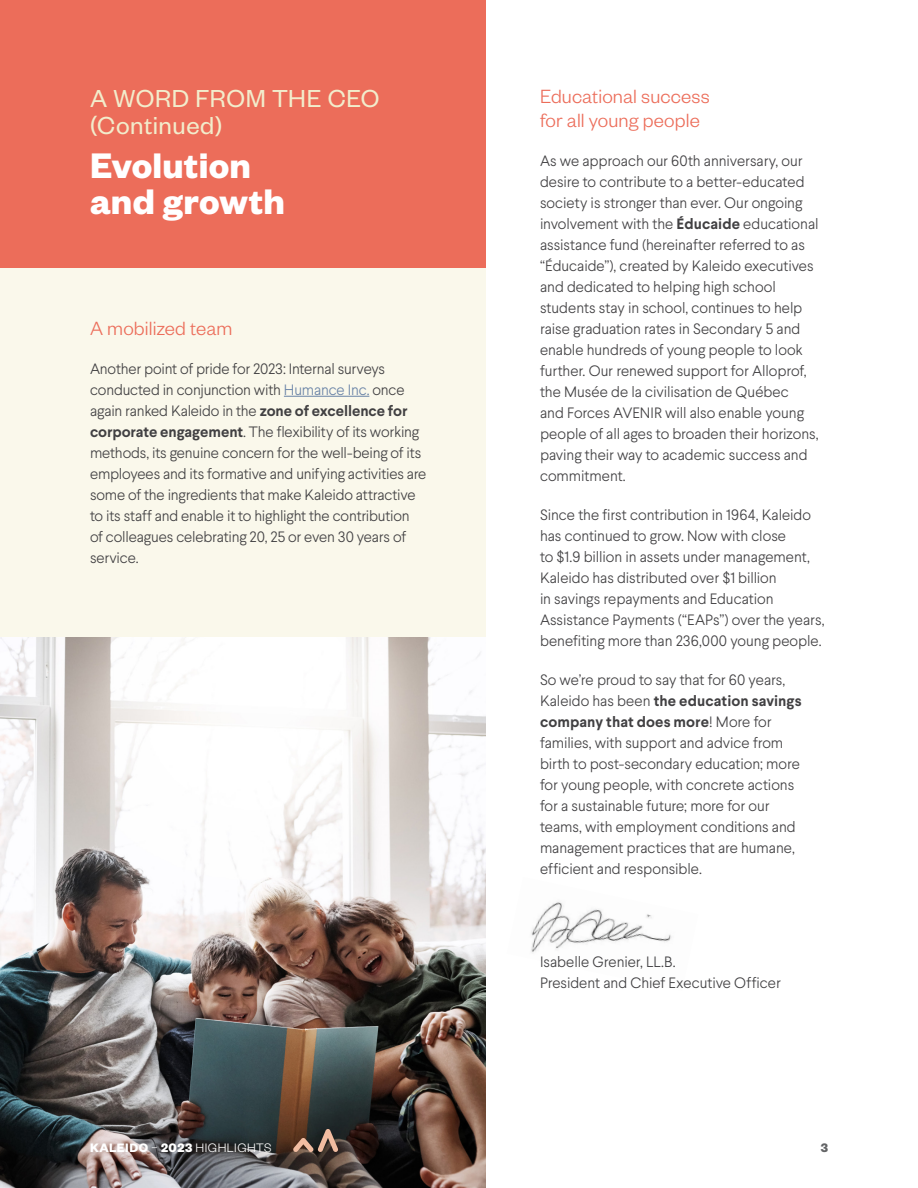
<style>
.page{position:relative;width:918px;height:1188px;background:#fff}
.page>*{position:absolute;margin:0;border:0;box-sizing:border-box;transform-origin:0 0}
.t1{font:700 39px/36px "Founders Grotesk";letter-spacing:.01em;color:#fff}
.t2{font:27px/27px "Founders Grotesk";letter-spacing:.02em;color:#f2edcc}
.t3{font:300 21px/24px "Founders Grotesk";letter-spacing:.005em;color:#ec6d5a}
.Texte_courant{font:300 15px/21px "Larsseit";letter-spacing:-.005em;color:#414042}
.t4{font:700 13.5px "Founders Grotesk";letter-spacing:.04em;color:#fff}
.t5{font:700 13.5px "Founders Grotesk";color:#636466}
.s1{color:#6882a6}
.s2{font-weight:700}
.s3{font-weight:300}
</style>
<div class="page">
<div style="left:0;top:241px;width:486px;height:397px;background:#faf8eb"></div>
<img style="left:0;top:638px;width:486px;height:550px">
<div style="left:0;top:0;width:486px;height:268px;background:#ec6d5a"></div>
<hr style="left:284px;top:396px;width:85px;height:1px;background:#6882a6">
<img style="left:531px;top:902px;width:141px;height:51px">
<svg style="left:293px;top:1129px;width:45px;height:23px"></svg>
<h2 class="t2" style="left:90px;top:84px;width:291px">A WORD FROM THE CEO (Continued)</h2>
<h3 class="t1" style="left:90px;top:145px;width:197px">Evolution and growth</h3>
<h5 class="t3" style="left:90px;top:315px;width:144px">A mobilized team</h5>
<p class="Texte_courant" style="left:90px;top:358px;width:338px">Another point of pride for 2023: Internal surveys conducted in conjunction with <span class="s1">Humance Inc.</span> once again ranked Kaleido in the <span class="s2">zone of excellence for corporate engagement</span>. The flexibility of its working methods, its genuine concern for the well-being of its employees and its formative and unifying activities are some of the ingredients that make Kaleido attractive to its staff and enable it to highlight the contribution of colleagues celebrating 20, 25 or even 30 years of service.</p>
<h5 class="t3" style="left:540px;top:83px;width:171px">Educational success for all young people</h5>
<p class="Texte_courant" style="left:540px;top:150px;width:280px">As we approach our 60th anniversary, our desire to contribute to a better-educated society is stronger than ever. Our ongoing involvement with the <span class="s2">Éducaide</span> educational assistance fund (hereinafter referred to as “Éducaide”), created by Kaleido executives and dedicated to helping high school students stay in school, continues to help raise graduation rates in Secondary 5 and enable hundreds of young people to look further. Our renewed support for Alloprof, the Musée de la civilisation de Québec<br>and Forces AVENIR will also enable young people of all ages to broaden their horizons, paving their way to academic success and commitment.</p>
<p class="Texte_courant" style="left:540px;top:504px;width:286px">Since the first contribution in 1964, Kaleido has continued to grow. Now with close<br>to $1.9 billion in assets under management, Kaleido has distributed over $1 billion<br>in savings repayments and Education Assistance Payments (“EAPs”) over the years, benefiting more than 236,000 young people.</p>
<p class="Texte_courant" style="left:540px;top:669px;width:263px">So we’re proud to say that for 60 years, Kaleido has been <span class="s2">the education savings company that does more</span>! More for families, with support and advice from birth to post-secondary education; more for young people, with concrete actions for a sustainable future; more for our teams, with employment conditions and management practices that are humane, efficient and responsible.</p>
<p class="Texte_courant" style="left:540px;top:951px;width:242px">Isabelle Grenier, LL.B.<br>President and Chief Executive Officer</p>
<h3 class="t4" style="left:90px;top:1139px;width:183px">KALEIDO <span class="s3">–</span> 2023 <span class="s3">HIGHLIGHTS</span></h3>
<h3 class="t5" style="left:821px;top:1139px;width:9px">3</h3>
</div>
